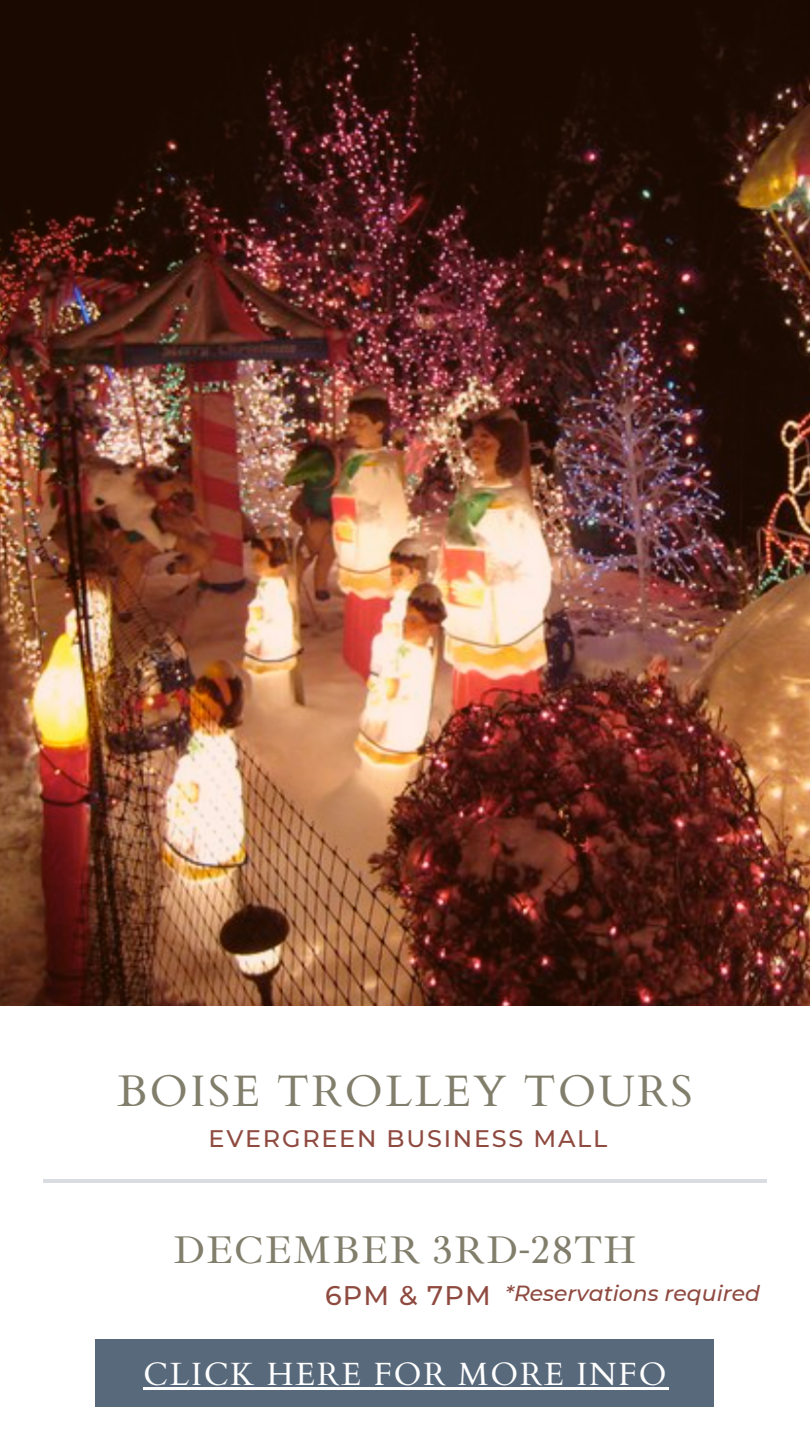
<style>
.page{position:relative;width:810px;height:1440px;background:#fff}
.page>*{position:absolute;margin:0;border:0;box-sizing:border-box;transform-origin:0 0}
.t1{font:44.1px "Cardo";letter-spacing:.06em;color:#827e6c}
.t2{font:39.6px "Ibarra Real Nova";letter-spacing:.03em;color:#827e6c}
.t3{font:32.2px "Cardo";letter-spacing:.06em;color:#fff}
.t4{font:500 26.9px "Montserrat";letter-spacing:.045em;color:#8f4a40}
.t5{font:500 23.9px "Montserrat";letter-spacing:.075em;color:#8f4a40}
.t6{font:italic 500 21.9px "Montserrat";color:#8f4a40}
</style>
<div class="page">
<img style="left:0;top:0;width:810px;height:1006px">
<hr style="left:43px;top:1179px;width:724px;height:4px;background:#d9dce0">
<div style="left:96px;top:1339px;width:618px;height:68px;background:#58697b"></div>
<hr style="left:143px;top:1387px;width:525px;height:3px;background:#fff">
<h1 class="t1" style="left:117px;top:1062px;width:577px">BOISE TROLLEY TOURS</h1>
<p class="t5" style="left:209px;top:1124px;width:400px">EVERGREEN BUSINESS MALL</p>
<h2 class="t2" style="left:173px;top:1225px;width:465px">DECEMBER 3RD-28TH</h2>
<p class="t4" style="left:325px;top:1279px;width:167px">6PM &amp; 7PM</p>
<p class="t6" style="left:505px;top:1280px;width:256px">*Reservations required</p>
<h3 class="t3" style="left:143px;top:1353px;width:525px">CLICK HERE FOR MORE INFO</h3>
</div>
